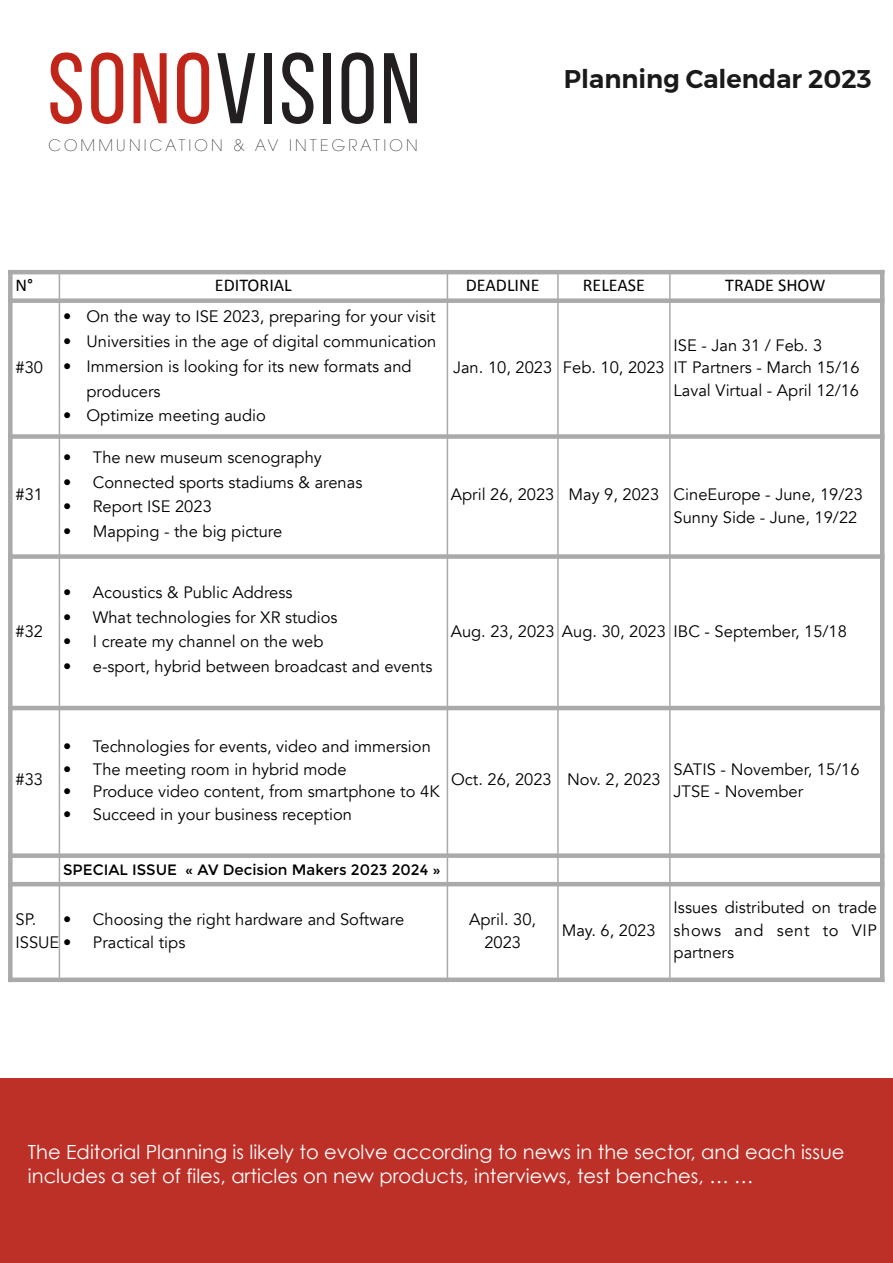
<style>
.page{position:relative;width:893px;height:1263px;background:#fff}
.page>*{position:absolute;margin:0;border:0;box-sizing:border-box;transform-origin:0 0}
.t1{font:600 25.5px "Montserrat";color:#1a1a1a}
.t2{font:19.5px/24px "Century Gothic";color:#fff}
.t3{font:18px "Calibri";color:#000}
.t4{font:16.5px/22.5px "Avenir";color:#000}
.t5{font:200 15.75px "Avant Garde";letter-spacing:.2em;color:#231f20}
.t6{font:15px "Montserrat";color:#000}
</style>
<div class="page">
<div style="left:0;top:1078px;width:892px;height:185px;background:#bc3028"></div>
<hr style="left:59px;top:270px;width:1px;height:166px;background:#aaa">
<hr style="left:59px;top:436px;width:1px;height:120px;background:#aaa">
<hr style="left:59px;top:556px;width:1px;height:152px;background:#aaa">
<hr style="left:59px;top:708px;width:1px;height:274px;background:#aaa">
<hr style="left:447px;top:270px;width:1px;height:712px;background:#aaa">
<hr style="left:557px;top:270px;width:2px;height:712px;background:#aaa">
<hr style="left:669px;top:270px;width:2px;height:31px;background:#aaa">
<hr style="left:669px;top:301px;width:2px;height:135px;background:#aaa">
<hr style="left:669px;top:436px;width:2px;height:546px;background:#aaa">
<div style="left:8px;top:298px;width:876px;height:5px;background:#aaa"></div>
<div style="left:8px;top:434px;width:51px;height:5px;background:#aaa"></div>
<div style="left:59px;top:434px;width:611px;height:5px;background:#aaa"></div>
<div style="left:670px;top:434px;width:214px;height:5px;background:#aaa"></div>
<div style="left:8px;top:554px;width:51px;height:5px;background:#aaa"></div>
<div style="left:59px;top:554px;width:825px;height:5px;background:#aaa"></div>
<hr style="left:8px;top:706px;width:51px;height:4px;background:#aaa">
<hr style="left:59px;top:706px;width:825px;height:4px;background:#aaa">
<div style="left:8px;top:853px;width:876px;height:5px;background:#aaa"></div>
<hr style="left:8px;top:882px;width:876px;height:4px;background:#aaa">
<div style="left:8px;top:270px;width:5px;height:31px;background:#aaa"></div>
<div style="left:8px;top:301px;width:5px;height:135px;background:#aaa"></div>
<div style="left:8px;top:436px;width:5px;height:120px;background:#aaa"></div>
<div style="left:8px;top:556px;width:5px;height:152px;background:#aaa"></div>
<div style="left:8px;top:708px;width:5px;height:148px;background:#aaa"></div>
<div style="left:8px;top:856px;width:5px;height:28px;background:#aaa"></div>
<div style="left:8px;top:884px;width:5px;height:98px;background:#aaa"></div>
<hr style="left:880px;top:270px;width:4px;height:31px;background:#aaa">
<hr style="left:880px;top:301px;width:4px;height:135px;background:#aaa">
<hr style="left:880px;top:436px;width:4px;height:120px;background:#aaa">
<hr style="left:880px;top:556px;width:4px;height:152px;background:#aaa">
<hr style="left:880px;top:708px;width:4px;height:148px;background:#aaa">
<hr style="left:880px;top:856px;width:4px;height:28px;background:#aaa">
<hr style="left:880px;top:884px;width:4px;height:98px;background:#aaa">
<hr style="left:8px;top:270px;width:876px;height:4px;background:#aaa">
<div style="left:8px;top:977px;width:876px;height:5px;background:#aaa"></div>
<svg style="left:50px;top:52px;width:32px;height:72px"></svg>
<svg style="left:91px;top:52px;width:32px;height:72px"></svg>
<svg style="left:134px;top:53px;width:33px;height:70px"></svg>
<svg style="left:177px;top:52px;width:32px;height:72px"></svg>
<svg style="left:217px;top:53px;width:38px;height:70px"></svg>
<div style="left:264px;top:53px;width:8px;height:70px;background:#231f20"></div>
<svg style="left:282px;top:52px;width:31px;height:72px"></svg>
<div style="left:323px;top:53px;width:8px;height:70px;background:#231f20"></div>
<svg style="left:342px;top:52px;width:32px;height:72px"></svg>
<svg style="left:384px;top:53px;width:33px;height:70px"></svg>
<p class="t5" style="left:48px;top:136px;width:371px">COMMUNICATION &amp; AV INTEGRATION</p>
<h1 class="t1" style="left:564px;top:63px;width:309px">Planning Calendar 2023</h1>
<p class="t3" style="left:16px;top:273px;width:19px">N°</p>
<p class="t3" style="left:215px;top:273px;width:78px">EDITORIAL</p>
<p class="t3" style="left:466px;top:273px;width:75px">DEADLINE</p>
<p class="t3" style="left:583px;top:273px;width:64px">RELEASE</p>
<p class="t3" style="left:725px;top:273px;width:102px">TRADE SHOW</p>
<p class="t4" style="left:16px;top:357px;width:29px">#30</p>
<p class="t4" style="left:63px;top:306px;width:374px">• On the way to ISE 2023, preparing for your visit</p>
<p class="t4" style="left:63px;top:331px;width:375px">• Universities in the age of digital communication</p>
<p class="t4" style="left:87px;top:354px;width:327px;line-height:24.8px;text-indent:-23px">• Immersion is looking for its new formats and producers</p>
<p class="t4" style="left:63px;top:405px;width:204px">• Optimize meeting audio</p>
<p class="t4" style="left:453px;top:357px;width:213px">Jan. 10, 2023 Feb. 10, 2023</p>
<p class="t4" style="left:674px;top:334px;width:187px">ISE - Jan 31 / Feb. 3<br>IT Partners - March 15/16<br>Laval Virtual - April 12/16</p>
<p class="t4" style="left:16px;top:484px;width:29px">#31</p>
<p class="t4" style="left:63px;top:446px;width:260px">• The new museum scenography</p>
<p class="t4" style="left:63px;top:471px;width:301px">• Connected sports stadiums &amp; arenas</p>
<p class="t4" style="left:63px;top:496px;width:150px">• Report ISE 2023</p>
<p class="t4" style="left:63px;top:520px;width:221px">• Mapping - the big picture</p>
<p class="t4" style="left:674px;top:484px;width:191px;text-indent:-223px">April 26, 2023 May 9, 2023 CineEurope - June, 19/23<br>Sunny Side - June, 19/22</p>
<p class="t4" style="left:16px;top:620px;width:29px">#32</p>
<p class="t4" style="left:63px;top:581px;width:231px">• Acoustics &amp; Public Address</p>
<p class="t4" style="left:63px;top:606px;width:276px">• What technologies for XR studios</p>
<p class="t4" style="left:63px;top:631px;width:262px">• I create my channel on the web</p>
<p class="t4" style="left:63px;top:655px;width:371px">• e-sport, hybrid between broadcast and events</p>
<p class="t4" style="left:451px;top:620px;width:398px">Aug. 23, 2023 Aug. 30, 2023 IBC - September, 15/18</p>
<p class="t4" style="left:16px;top:769px;width:29px">#33</p>
<p class="t4" style="left:63px;top:736px;width:369px">• Technologies for events, video and immersion</p>
<p class="t4" style="left:63px;top:758px;width:285px">• The meeting room in hybrid mode</p>
<p class="t4" style="left:63px;top:781px;width:378px">• Produce video content, from smartphone to 4K</p>
<p class="t4" style="left:63px;top:803px;width:290px">• Succeed in your business reception</p>
<p class="t4" style="left:451px;top:769px;width:211px">Oct. 26, 2023 Nov. 2, 2023</p>
<p class="t4" style="left:674px;top:758px;width:188px">SATIS - November, 15/16<br>JTSE - November</p>
<p class="t6" style="left:63px;top:861px;width:379px">SPECIAL ISSUE « AV Decision Makers 2023 2024 »</p>
<p class="t4" style="left:16px;top:909px;width:171px">SP.<br>ISSUE • Practical tips</p>
<p class="t4" style="left:63px;top:909px;width:343px">• Choosing the right hardware and Software</p>
<p class="t4" style="left:469px;top:909px;width:68px;text-align:center">April. 30,<br>2023</p>
<p class="t4" style="left:562px;top:919px;width:95px">May. 6, 2023</p>
<p class="t4" style="left:674px;top:897px;width:205px;text-align:justify">Issues distributed on trade shows and sent to VIP partners</p>
<p class="t2" style="left:28px;top:1139px;width:818px">The Editorial Planning is likely to evolve according to news in the sector, and each issue includes a set of files, articles on new products, interviews, test benches, … …</p>
</div>
